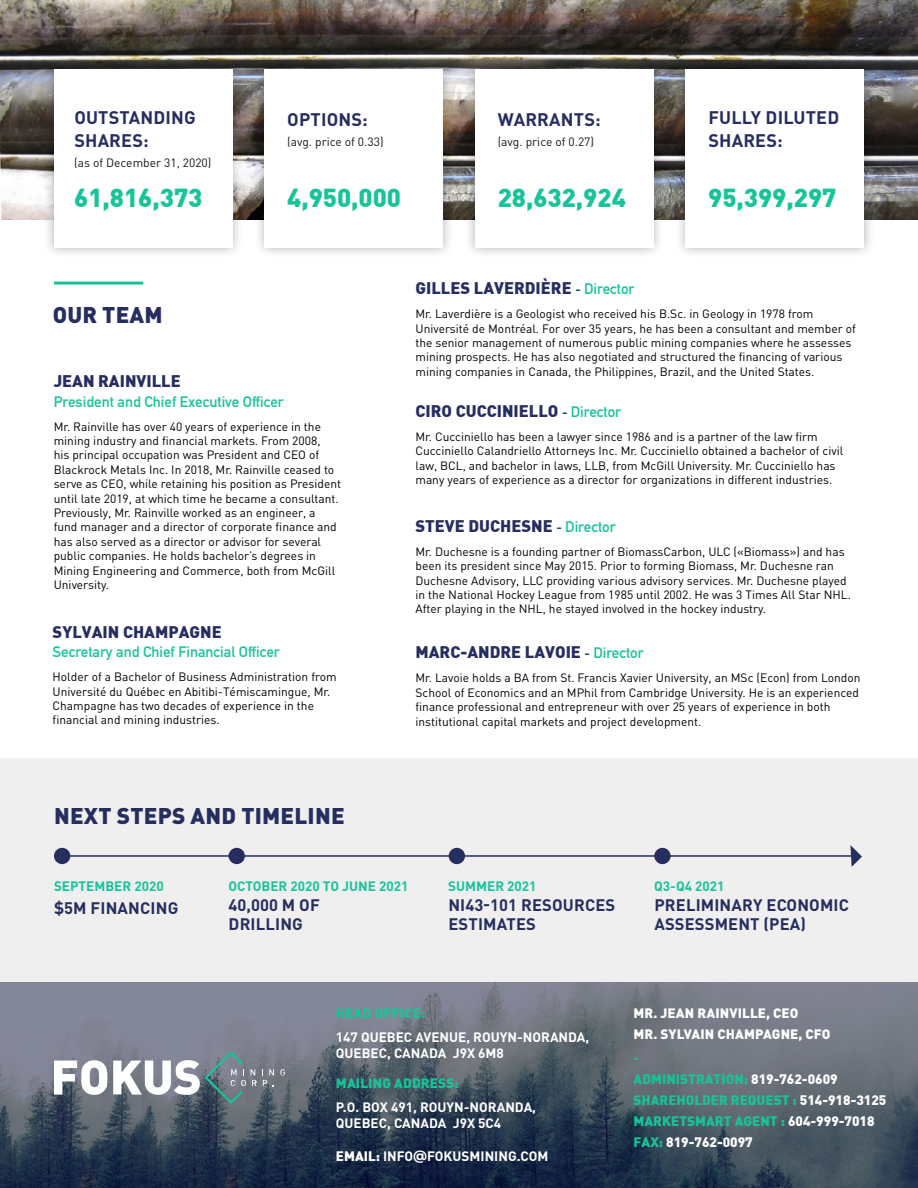
<style>
.page{position:relative;width:918px;height:1188px;background:#fff}
.page>*{position:absolute;margin:0;border:0;box-sizing:border-box;transform-origin:0 0}
.t1{font:900 25.5px "DIN";color:#17c499}
.t2{font:900 22.5px "DIN Pro";letter-spacing:.01em;color:#262e60}
.t3{font:700 18px/22.5px "DIN Pro";letter-spacing:.01em;color:#262e60}
.t4{font:900 16.5px "DIN";color:#262e60}
.t5{font:700 16.5px/19.5px "DIN Pro";letter-spacing:.01em;color:#262e60}
.t6{font:700 15px "DIN Alternate";color:#17c499}
.t7{font:700 13.5px/16.2px "DIN";color:#fff}
.t8{font:900 13.5px/21px "DIN";color:#17c499}
.t9{font:700 13.5px "DIN";color:#17c499}
.t10{font:900 13.5px/21px "DIN Pro";letter-spacing:.01em;color:#fff}
.t11{font:900 13.5px "DIN Pro";letter-spacing:.01em;color:#17c499}
.t12{font:900 13.5px "Roboto";color:#17c499}
.t13{font:12px/14.4px "DIN";color:#000}
.t14{font:12px "DIN";color:#171717}
.s1{font-family:"DIN Alternate";font-weight:700;font-size:13.5px;color:#0a4752}
.s2{font-family:"DIN Alternate";font-weight:700;font-size:15px;color:#17c499}
.s3{font-weight:900}
.s4{font-family:"Montserrat Alternates"}
.s5{color:#fff}
</style>
<div class="page">
<img style="left:0;top:982px;width:918px;height:206px">
<img style="left:0;top:0;width:918px;height:219px">
<div style="left:0;top:758px;width:918px;height:224px;background:#eeefee"></div>
<hr style="left:54px;top:855px;width:806px;height:2px;background:#262e60">
<div style="left:54px;top:848px;width:16px;height:16px;background:#262e60;border-radius:50%"></div>
<div style="left:229px;top:848px;width:16px;height:16px;background:#262e60;border-radius:50%"></div>
<div style="left:449px;top:848px;width:16px;height:16px;background:#262e60;border-radius:50%"></div>
<div style="left:654px;top:848px;width:17px;height:16px;background:#262e60;border-radius:50%"></div>
<svg style="left:850px;top:845px;width:12px;height:22px"></svg>
<svg style="left:54px;top:1060px;width:53px;height:35px"></svg>
<svg style="left:280px;top:1069px;width:5px;height:7px"></svg>
<svg style="left:113px;top:1051px;width:161px;height:53px"></svg>
<div style="left:43px;top:58px;width:201px;height:201px;background:#000;opacity:.3"></div>
<div style="left:54px;top:69px;width:178px;height:179px;background:#fff"></div>
<div style="left:253px;top:58px;width:201px;height:201px;background:#000;opacity:.3"></div>
<div style="left:265px;top:69px;width:178px;height:179px;background:#fff"></div>
<div style="left:464px;top:58px;width:201px;height:201px;background:#000;opacity:.3"></div>
<div style="left:475px;top:69px;width:178px;height:179px;background:#fff"></div>
<div style="left:674px;top:58px;width:201px;height:201px;background:#000;opacity:.3"></div>
<div style="left:686px;top:69px;width:178px;height:179px;background:#fff"></div>
<hr style="left:54px;top:282px;width:89px;height:3px;background:#17c499">
<h3 class="t3" style="left:74px;top:106px;width:123px">OUTSTANDING<br>SHARES:</h3>
<p class="t14" style="left:74px;top:155px;width:139px">(as of December 31, 2020)</p>
<h1 class="t1" style="left:74px;top:181px;width:130px">61,816,373</h1>
<h3 class="t3" style="left:287px;top:108px;width:82px">OPTIONS:</h3>
<p class="t14" style="left:287px;top:135px;width:98px">(avg. price of 0.33)</p>
<h1 class="t1" style="left:287px;top:180px;width:115px">4,950,000</h1>
<h3 class="t3" style="left:498px;top:108px;width:104px">WARRANTS:</h3>
<p class="t14" style="left:498px;top:135px;width:98px">(avg. price of 0.27)</p>
<h1 class="t1" style="left:498px;top:180px;width:130px">28,632,924</h1>
<h3 class="t3" style="left:708px;top:106px;width:132px">FULLY DILUTED<br>SHARES:</h3>
<h1 class="t1" style="left:708px;top:181px;width:130px">95,399,297</h1>
<h2 class="t2" style="left:53px;top:300px;width:111px">OUR TEAM</h2>
<h3 class="t4" style="left:54px;top:370px;width:129px">JEAN RAINVILLE</h3>
<p class="t6" style="left:54px;top:390px;width:232px">President and Chief Executive Officer</p>
<p class="t13" style="left:54px;top:419px;width:289px">Mr. Rainville has over 40 years of experience in the mining industry and financial markets. From 2008,<br>his principal occupation was President and CEO of Blackrock Metals Inc. In 2018, Mr. Rainville ceased to serve as CEO, while retaining his position as President until late 2019, at which time he became a consultant.<br>Previously, Mr. Rainville worked as an engineer, a fund manager and a director of corporate finance and has also served as a director or advisor for several public companies. He holds bachelor’s degrees in Mining Engineering and Commerce, both from McGill University.</p>
<h3 class="t4" style="left:53px;top:621px;width:171px">SYLVAIN CHAMPAGNE</h3>
<p class="t6" style="left:53px;top:640px;width:229px">Secretary and Chief Financial Officer</p>
<p class="t13" style="left:53px;top:670px;width:286px">Holder of a Bachelor of Business Administration from Université du Québec en Abitibi-Témiscamingue, Mr.<br>Champagne has two decades of experience in the financial and mining industries.</p>
<h3 class="t4" style="left:415px;top:277px;width:220px">GILLES LAVERDIÈRE <span class="s1">-</span> <span class="s2">Director</span></h3>
<p class="t13" style="left:415px;top:307px;width:442px">Mr. Laverdière is a Geologist who received his B.Sc. in Geology in 1978 from Université de Montréal. For over 35 years, he has been a consultant and member of the senior management of numerous public mining companies where he assesses mining prospects. He has also negotiated and structured the financing of various mining companies in Canada, the Philippines, Brazil, and the United States.</p>
<h3 class="t4" style="left:415px;top:400px;width:207px">CIRO CUCCINIELLO <span class="s1">-</span> <span class="s2">Director</span></h3>
<p class="t13" style="left:415px;top:429px;width:429px">Mr. Cucciniello has been a lawyer since 1986 and is a partner of the law firm Cucciniello Calandriello Attorneys Inc. Mr. Cucciniello obtained a bachelor of civil law, BCL, and bachelor in laws, LLB, from McGill University. Mr. Cucciniello has many years of experience as a director for organizations in different industries.</p>
<h3 class="t4" style="left:415px;top:515px;width:202px">STEVE DUCHESNE <span class="s1">-</span> <span class="s2">Director</span></h3>
<p class="t13" style="left:415px;top:544px;width:437px">Mr. Duchesne is a founding partner of BiomassCarbon, ULC («Biomass») and has been its president since May 2015. Prior to forming Biomass, Mr. Duchesne ran Duchesne Advisory, LLC providing various advisory services. Mr. Duchesne played in the National Hockey League from 1985 until 2002. He was 3 Times All Star NHL.<br>After playing in the NHL, he stayed involved in the hockey industry.</p>
<h3 class="t4" style="left:415px;top:641px;width:230px">MARC-ANDRE LAVOIE <span class="s1">-</span> <span class="s2">Director</span></h3>
<p class="t13" style="left:415px;top:671px;width:447px">Mr. Lavoie holds a BA from St. Francis Xavier University, an MSc (Econ) from London School of Economics and an MPhil from Cambridge University. He is an experienced finance professional and entrepreneur with over 25 years of experience in both institutional capital markets and project development.</p>
<h2 class="t2" style="left:54px;top:800px;width:292px">NEXT STEPS AND TIMELINE</h2>
<p class="t9" style="left:54px;top:877px;width:111px">SEPTEMBER 2020</p>
<h3 class="t5" style="left:54px;top:897px;width:126px">$5M FINANCING</h3>
<p class="t9" style="left:229px;top:877px;width:181px">OCTOBER 2020 TO JUNE 2021</p>
<h3 class="t5" style="left:229px;top:894px;width:93px">40,000 M OF<br>DRILLING</h3>
<p class="t9" style="left:448px;top:877px;width:90px">SUMMER 2021</p>
<h3 class="t5" style="left:448px;top:894px;width:168px">NI43-101 RESOURCES<br>ESTIMATES</h3>
<p class="t9" style="left:654px;top:877px;width:72px">Q3-Q4 2021</p>
<h3 class="t5" style="left:654px;top:894px;width:196px">PRELIMINARY ECONOMIC<br>ASSESSMENT (PEA)</h3>
<p class="t11" style="left:336px;top:1004px;width:91px">HEAD OFFICE:</p>
<p class="t7" style="left:336px;top:1028px;width:255px">147 QUEBEC AVENUE, ROUYN-NORANDA,<br>QUEBEC, CANADA J9X 6M8</p>
<p class="t11" style="left:336px;top:1073px;width:124px">MAILING ADDRESS:</p>
<p class="t7" style="left:336px;top:1098px;width:202px">P.O. BOX 491, ROUYN-NORANDA,<br>QUEBEC, CANADA J9X 5C4</p>
<p class="t7" style="left:336px;top:1147px;width:214px"><span class="s3">EMAIL:</span> INFO<span class="s4">@</span>FOKUSMINING.COM</p>
<p class="t10" style="left:634px;top:1002px;width:198px">MR. JEAN RAINVILLE, CEO<br>MR. SYLVAIN CHAMPAGNE, CFO</p>
<p class="t12" style="left:634px;top:1049px;width:8px">-</p>
<p class="t8" style="left:634px;top:1068px;width:254px">ADMINISTRATION: <span class="s5">819-762-0609<br></span>SHAREHOLDER REQUEST : <span class="s5">514-918-3125<br></span>MARKETSMART AGENT : <span class="s5">604-999-7018<br></span>FAX: <span class="s5">819-762-0097</span></p>
</div>
